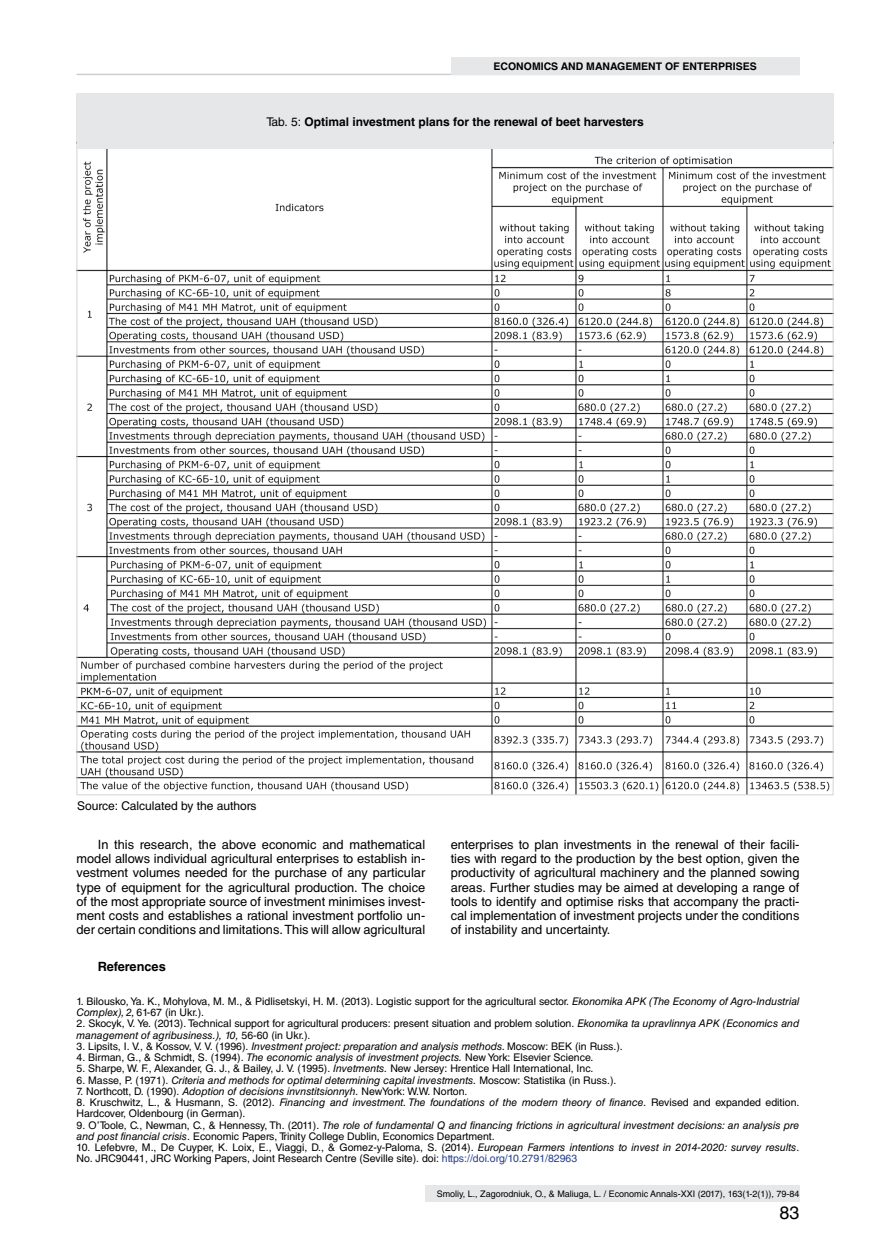
<style>
.page{position:relative;width:876px;height:1246px;background:#fff}
.page>*{position:absolute;margin:0;border:0;box-sizing:border-box;transform-origin:0 0}
.t1{font:18px "Helvetica C";color:#000}
.t2{font:12.75px/14.2px "Helvetica C";color:#000;text-align:justify}
.t3{font:700 12.75px "Helvetica C";color:#000}
.t4{font:700 12px "Helvetica C";color:#000}
.t5{font:12px "Helvetica C";color:#000}
.t6{font:10.5px/11.2px "Helvetica C";color:#000}
.t7{font:italic 10.5px/11.2px "Helvetica C";color:#000}
.t8{font:700 10.5px "Helvetica C";color:#000}
.t9{font:9px "Helvetica C";color:#000}
.s1{font-weight:400}
.s2{font-style:italic}
.s3{font-style:normal}
.s4{color:#25408f}
</style>
<div class="page">
<hr style="left:77px;top:74px;width:722px;height:1px;background:#000">
<div style="left:451px;top:57px;width:348px;height:17px;background:#e6e7e8"></div>
<div style="left:425px;top:1185px;width:374px;height:17px;background:#e6e7e8"></div>
<img style="left:79px;top:149px;width:752px;height:644px">
<div style="left:77px;top:94px;width:756px;height:55px;background:#e6e7e8"></div>
<p class="t8" style="left:493px;top:60px;width:265px">ECONOMICS AND MANAGEMENT OF ENTERPRISES</p>
<p class="t4" style="left:266px;top:115px;width:379px"><span class="s1">Tab. 5:</span> Optimal investment plans for the renewal of beet harvesters</p>
<p class="t5" style="left:77px;top:799px;width:181px">Source: Calculated by the authors</p>
<p class="t2" style="left:77px;top:837px;width:350px;text-indent:21px">In this research, the above economic and mathematical model allows individual agricultural enterprises to establish in&shy;vestment volumes needed for the purchase of any particular type of equipment for the agricultural production. The choice of the most appropriate source of investment minimises invest&shy;ment costs and establishes a rational investment portfolio un&shy;der certain conditions and limitations. This will allow agricultural</p>
<p class="t2" style="left:451px;top:837px;width:350px">enterprises to plan investments in the renewal of their facili&shy;ties with regard to the production by the best option, given the productivity of agricultural machinery and the planned sowing areas. Further studies may be aimed at developing a range of tools to identify and optimise risks that accompany the practi&shy;cal implementation of investment projects under the conditions of instability and uncertainty.</p>
<p class="t3" style="left:98px;top:959px;width:69px">References</p>
<p class="t6" style="left:77px;top:995px;width:724px">1. Bilousko, Ya. K., Mohylova, M. M., &amp; Pidlisetskyi, H. M. (2013). Logistic support for the agricultural sector. <span class="s2">Ekonomika APK (The Economy of Agro-Industrial<br>Complex), 2,</span> 61-67 (in Ukr.).</p>
<p class="t6" style="left:77px;top:1018px;width:724px">2. Skocyk, V. Ye. (2013). Technical support for agricultural producers: present situation and problem solution. <span class="s2">Ekonomika ta upravlinnya APK (Economics and management of agribusiness.), 10,</span> 56-60 (in Ukr.).</p>
<p class="t6" style="left:77px;top:1040px;width:548px">3. Lipsits, I. V., &amp; Kossov, V. V. (1996). <span class="s2">Investment project: preparation and analysis methods.</span> Moscow: BEK (in Russ.).</p>
<p class="t6" style="left:77px;top:1052px;width:518px">4. Birman, G., &amp; Schmidt, S. (1994). <span class="s2">The economic analysis of investment projects.</span> New York: Elsevier Science.</p>
<p class="t6" style="left:77px;top:1063px;width:518px">5. Sharpe, W. F., Alexander, G. J., &amp; Bailey, J. V. (1995). <span class="s2">Invetments.</span> New Jersey: Hrentice Hall International, Inc.</p>
<p class="t7" style="left:77px;top:1074px;width:541px"><span class="s3">6. Masse, P. (1971).</span> Criteria and methods for optimal determining capital investments. <span class="s3">Moscow: Statistika (in Russ.).</span></p>
<p class="t6" style="left:77px;top:1085px;width:392px">7. Northcott, D. (1990). <span class="s2">Adoption of decisions invnstitsionnyh.</span> NewYork: W.W. Norton.</p>
<p class="t6" style="left:77px;top:1097px;width:724px">8. Kruschwitz, L., &amp; Husmann, S. (2012). <span class="s2">Financing and investment. The foundations of the modern theory of finance.</span> Revised and expanded edition.<br>Hardcover, Oldenbourg (in German).</p>
<p class="t7" style="left:77px;top:1119px;width:724px"><span class="s3">9. O’Toole, C., Newman, C., &amp; Hennessy, Th. (2011).</span> The role of fundamental Q and financing frictions in agricultural investment decisions: an analysis pre and post financial crisis<span class="s3">. Economic Papers, Trinity College Dublin, Economics Department.</span></p>
<p class="t6" style="left:77px;top:1142px;width:724px">10. Lefebvre, M., De Cuyper, K. Loix, E., Viaggi, D., &amp; Gomez-y-Paloma, S. (2014). <span class="s2">European Farmers intentions to invest in 2014-2020: survey results</span>.<br>No. JRC90441, JRC Working Papers, Joint Research Centre (Seville site). doi: <span class="s4">https://doi.org/10.2791/82963</span></p>
<p class="t9" style="left:437px;top:1189px;width:364px">Smoliy, L., Zagorodniuk, O., &amp; Maliuga, L. / Economic Annals-XXI (2017), 163(1-2(1)), 79-84</p>
<h1 class="t1" style="left:779px;top:1203px;width:22px">83</h1>
</div>
